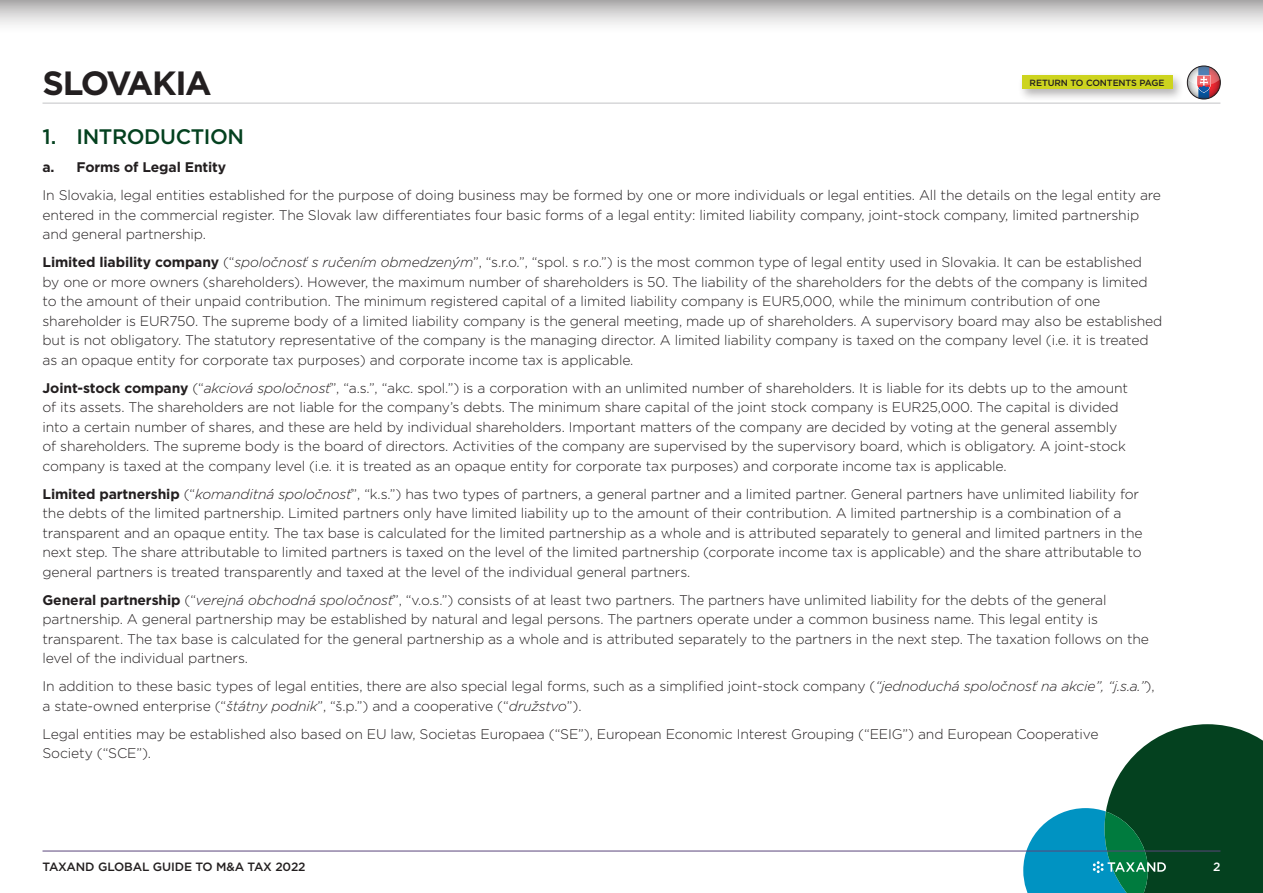
<style>
.page{position:relative;width:1263px;height:893px;background:#fff}
.page>*{position:absolute;margin:0;border:0;box-sizing:border-box;transform-origin:0 0}
.t1{font:700 33.6px "Gotham";letter-spacing:-.04em;color:#231f20}
.t2{font:500 21px "Gotham";letter-spacing:-.02em;color:#04411f}
.Body_Text{font:300 13.95px/19.5px "Gotham";letter-spacing:-.01em;color:#231f20}
.t3{font:700 13.95px "Gotham";letter-spacing:-.01em;color:#231f20}
.t4{font:500 12px "Gotham";letter-spacing:-.01em;color:#231f20}
.t5{font:500 12px "Gotham";color:#fff}
.t6{font:500 9px "Gotham";letter-spacing:-.01em;color:#231f20}
.s1{font-weight:700}
.s2{font-style:italic}
</style>
<div class="page">
<svg style="left:1023px;top:724px;width:240px;height:169px"></svg>
<svg style="left:0;top:0;width:1263px;height:25px;background:#d2d1d1"></svg>
<svg style="left:1186px;top:66px;width:34px;height:34px"></svg>
<div style="left:1187px;top:66px;width:33px;height:33px;border:1px solid #231f20;border-radius:50%"></div>
<hr style="left:43px;top:103px;width:1177px;height:1px;background:#c2c3c5">
<hr style="left:43px;top:851px;width:1177px;height:1px;background:#5b457b">
<div style="left:1018px;top:71px;width:167px;height:31px;background:#231f20;opacity:.33"></div>
<div style="left:1022px;top:75px;width:150px;height:14px;background:#cdd41f"></div>
<h1 class="t1" style="left:43px;top:61px;width:171px">Slovakia</h1>
<p class="t6" style="left:1030px;top:77px;width:136px">RETURN TO CONTENTS PAGE</p>
<p class="t2" style="left:43px;top:123px;width:203px">1. INTRODUCTION</p>
<p class="t3" style="left:43px;top:158px;width:185px">a. Forms of Legal Entity</p>
<p class="Body_Text" style="left:43px;top:185px;width:1120px">In Slovakia, legal entities established for the purpose of doing business may be formed by one or more individuals or legal entities. All the details on the legal entity are entered in the commercial register. The Slovak law differentiates four basic forms of a legal entity: limited liability company, joint-stock company, limited partnership and general partnership.</p>
<p class="Body_Text" style="left:43px;top:252px;width:1121px"><span class="s1">Limited liability company</span> (“<span class="s2">spoločnosť s ručením obmedzeným</span>”, “s.r.o.”, “spol. s r.o.”) is the most common type of legal entity used in Slovakia. It can be established<br>by one or more owners (shareholders). However, the maximum number of shareholders is 50. The liability of the shareholders for the debts of the company is limited to the amount of their unpaid contribution. The minimum registered capital of a limited liability company is EUR5,000, while the minimum contribution of one shareholder is EUR750. The supreme body of a limited liability company is the general meeting, made up of shareholders. A supervisory board may also be established but is not obligatory. The statutory representative of the company is the managing director. A limited liability company is taxed on the company level (i.e. it is treated as an opaque entity for corporate tax purposes) and corporate income tax is applicable.</p>
<p class="Body_Text" style="left:43px;top:378px;width:1087px"><span class="s1">Joint-stock company</span> (“<span class="s2">akciová spoločnosť</span>”, “a.s.”, “akc. spol.”) is a corporation with an unlimited number of shareholders. It is liable for its debts up to the amount of its assets. The shareholders are not liable for the company’s debts. The minimum share capital of the joint stock company is EUR25,000. The capital is divided into a certain number of shares, and these are held by individual shareholders. Important matters of the company are decided by voting at the general assembly of shareholders. The supreme body is the board of directors. Activities of the company are supervised by the supervisory board, which is obligatory. A joint-stock company is taxed at the company level (i.e. it is treated as an opaque entity for corporate tax purposes) and corporate income tax is applicable.</p>
<p class="Body_Text" style="left:43px;top:484px;width:1101px"><span class="s1">Limited partnership</span> (“<span class="s2">komanditná spoločnosť</span>”, “k.s.”) has two types of partners, a general partner and a limited partner. General partners have unlimited liability for the debts of the limited partnership. Limited partners only have limited liability up to the amount of their contribution. A limited partnership is a combination of a transparent and an opaque entity. The tax base is calculated for the limited partnership as a whole and is attributed separately to general and limited partners in the next step. The share attributable to limited partners is taxed on the level of the limited partnership (corporate income tax is applicable) and the share attributable to general partners is treated transparently and taxed at the level of the individual general partners.</p>
<p class="Body_Text" style="left:43px;top:590px;width:1108px"><span class="s1">General partnership</span> (“<span class="s2">verejná obchodná spoločnosť</span>”, “v.o.s.”) consists of at least two partners. The partners have unlimited liability for the debts of the general partnership. A general partnership may be established by natural and legal persons. The partners operate under a common business name. This legal entity is transparent. The tax base is calculated for the general partnership as a whole and is attributed separately to the partners in the next step. The taxation follows on the level of the individual partners.</p>
<p class="Body_Text" style="left:43px;top:676px;width:1114px">In addition to these basic types of legal entities, there are also special legal forms, such as a simplified joint-stock company (<span class="s2">“jednoduchá spoločnosť na akcie”, “j.s.a.”</span>), a state-owned enterprise (“<span class="s2">štátny podnik</span>”, “š.p.”) and a cooperative (“<span class="s2">družstvo</span>”).</p>
<p class="Body_Text" style="left:43px;top:724px;width:1057px">Legal entities may be established also based on EU law, Societas Europaea (“SE”), European Economic Interest Grouping (“EEIG”) and European Cooperative<br>Society (“SCE”).</p>
<p class="t4" style="left:43px;top:859px;width:265px">TAXAND GLOBAL GUIDE TO M&amp;A TAX 2022</p>
<p class="t5" style="left:1213px;top:859px;width:9px">2</p>
</div>
